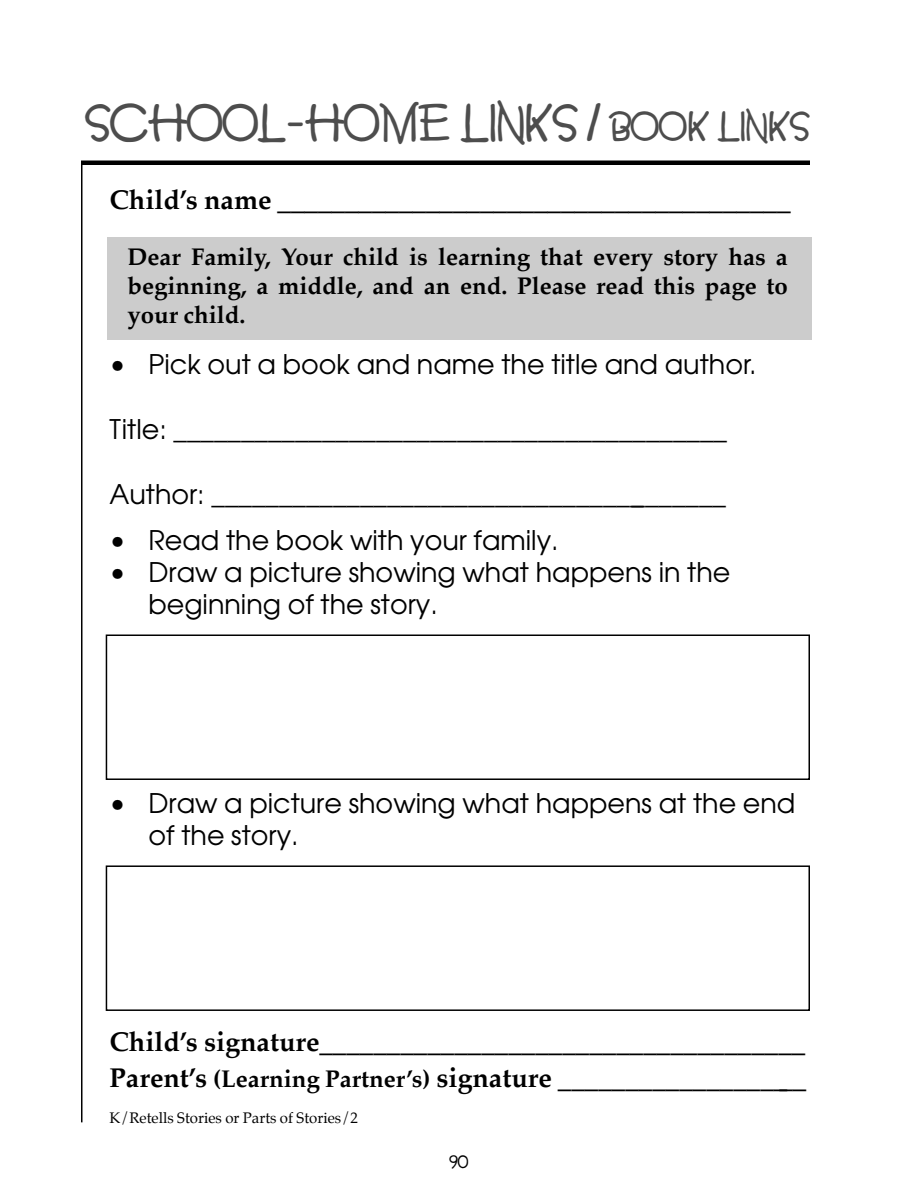
<style>
.page{position:relative;width:918px;height:1188px;background:#fff}
.page>*{position:absolute;margin:0;border:0;box-sizing:border-box;transform-origin:0 0}
.t1{font:49.5px "Lumparsky";letter-spacing:.015em;color:#4d4d4d}
.t2{font:27px/32.4px "Avant Garde";color:#000}
.t3{font:27px "Palatino";color:#000}
.t4{font:700 27px "Palatino";color:#000}
.t5{font:700 24px/29.2px "Palatino";color:#000;text-align:justify}
.t6{font:18px "Lumparsky";color:#000}
.t7{font:15px "Palatino";color:#000}
.s1{font-size:39px}
.s2{font-weight:700}
.s3{font-size:27px}
.s4{font-weight:400;font-size:27px}
</style>
<div class="page">
<hr style="left:81px;top:163px;width:1px;height:959px;background:#000">
<div style="left:81px;top:160px;width:729px;height:5px;background:#000"></div>
<div style="left:108px;top:237px;width:704px;height:102px;background:#ccc"></div>
<svg style="left:105px;top:634px;width:705px;height:377px"></svg>
<h1 class="t1" style="left:85px;top:104px;width:726px">SCHOOL-HOME LINKS / <span class="s1">BOOK LINKS</span></h1>
<p class="t4" style="left:110px;top:189px;width:683px">Child’s name ______________________________________</p>
<p class="t5" style="left:128px;top:245px;width:662px">Dear Family, Your child is learning that every story has a beginning, a middle, and an end. Please read this page to your child.</p>
<p class="t2" style="left:110px;top:350px;width:649px">• Pick out a book and name the title and author.</p>
<p class="t2" style="left:110px;top:415px;width:619px">Title: _________________________________________</p>
<p class="t2" style="left:110px;top:480px;width:618px">Author: ______________________________________</p>
<p class="t2" style="left:110px;top:526px;width:451px">• Read the book with your family.</p>
<p class="t2" style="left:148px;top:558px;width:584px;text-indent:-39px">• Draw a picture showing what happens in the beginning of the story.</p>
<p class="t2" style="left:148px;top:789px;width:648px;text-indent:-39px">• Draw a picture showing what happens at the end of the story.</p>
<p class="t3" style="left:110px;top:1031px;width:697px"><span class="s2">Child’s signature</span>____________________________________</p>
<p class="t5" style="left:110px;top:1067px;width:698px"><span class="s3">Parent’s</span> (Learning Partner’s) <span class="s3">signature</span> <span class="s4">___________________</span></p>
<p class="t7" style="left:110px;top:1112px;width:250px">K/Retells Stories or Parts of Stories/2</p>
<p class="t6" style="left:450px;top:1155px;width:20px">90</p>
</div>
